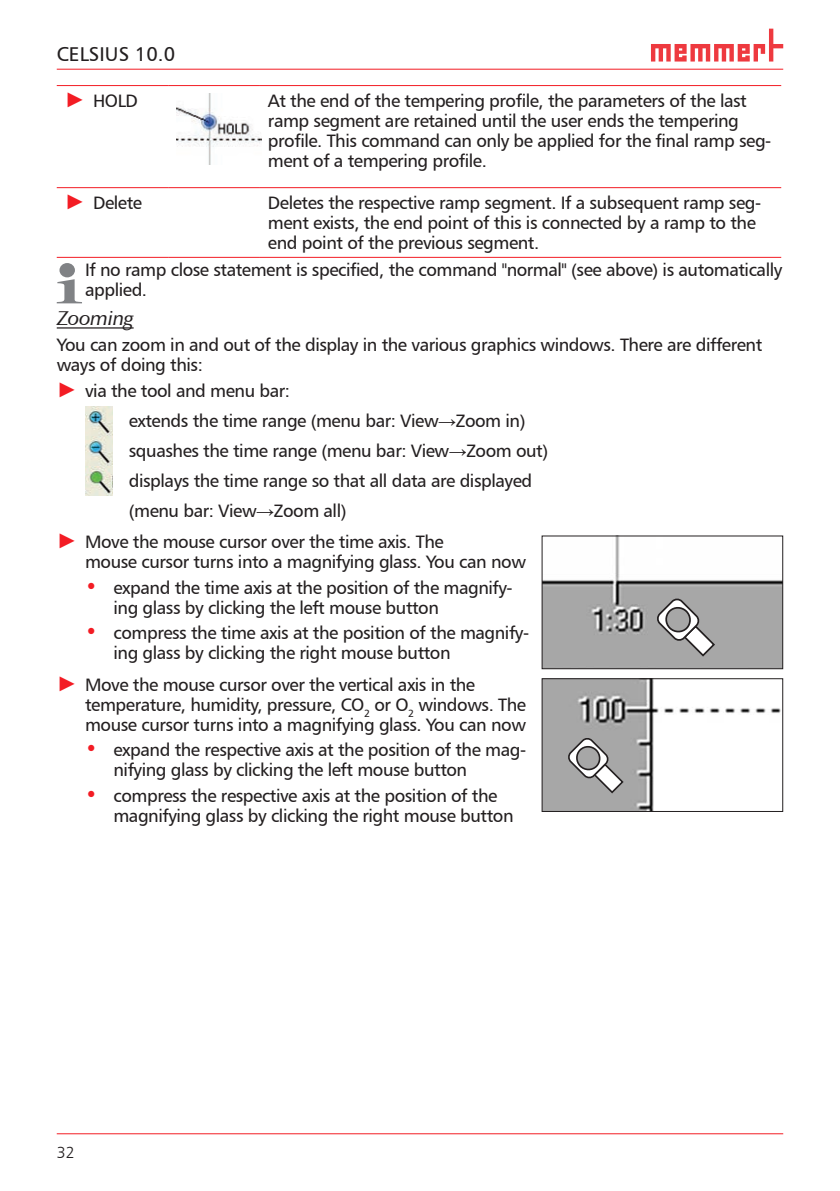
<style>
.page{position:relative;width:840px;height:1191px;background:#fff}
.page>*{position:absolute;margin:0;border:0;box-sizing:border-box;transform-origin:0 0}
.t1{font:20px "Humanist 777 BT Roman B";color:#231f20}
.Titel_4{font:italic 600 20px "Zapf Humanist 601 BT";color:#231f20}
.Fließtext_links{font:18px/20px "Humanist 777 BT Roman B";letter-spacing:-.025em;color:#231f20}
.Hinweis{font:18px/20px "Humanist 777 BT Roman B";letter-spacing:-.025em;color:#231f20}
.t2{font:16px "Humanist 777 BT Light B";color:#231f20}
.s1{font-family:"Arial";font-size:21px;color:#f31c24}
.s2{font-family:"Arial"}
.s3{font-size:21px;color:#f31c24}
</style>
<div class="page">
<hr style="left:57px;top:69px;width:725px;height:1px;background:#f31c24">
<hr style="left:57px;top:1133px;width:725px;height:1px;background:#f31c24">
<svg style="left:651px;top:29px;width:131px;height:33px"></svg>
<hr style="left:57px;top:327px;width:76px;height:1px;background:#231f20">
<hr style="left:57px;top:85px;width:111px;height:1px;background:#f31c24">
<hr style="left:168px;top:85px;width:92px;height:1px;background:#f31c24">
<hr style="left:260px;top:85px;width:520px;height:1px;background:#f31c24">
<hr style="left:57px;top:187px;width:111px;height:1px;background:#f31c24">
<hr style="left:57px;top:257px;width:111px;height:1px;background:#f31c24">
<hr style="left:168px;top:187px;width:92px;height:1px;background:#f31c24">
<hr style="left:168px;top:257px;width:92px;height:1px;background:#f31c24">
<hr style="left:260px;top:187px;width:520px;height:1px;background:#f31c24">
<hr style="left:260px;top:257px;width:520px;height:1px;background:#f31c24">
<img style="left:176px;top:94px;width:85px;height:71px">
<img style="left:85px;top:406px;width:27px;height:89px">
<svg style="left:57px;top:279px;width:25px;height:24px"></svg>
<div style="left:59px;top:263px;width:16px;height:14px;background:#808285;border-radius:50%"></div>
<img style="left:543px;top:537px;width:237px;height:130px">
<svg style="left:656px;top:596px;width:59px;height:62px"></svg>
<div style="left:541px;top:535px;width:241px;height:134px;border:1px solid #231f20"></div>
<img style="left:543px;top:680px;width:237px;height:130px">
<svg style="left:568px;top:736px;width:56px;height:58px"></svg>
<div style="left:541px;top:678px;width:241px;height:134px;border:1px solid #231f20"></div>
<p class="t1" style="left:57px;top:42px;width:120px">CELSIUS 10.0</p>
<p class="Fließtext_links" style="left:65px;top:91px;width:75px"><span class="s1">►</span> HOLD</p>
<p class="Fließtext_links" style="left:268px;top:91px;width:504px">At the end of the tempering profile, the parameters of the last ramp segment are retained until the user ends the tempering profile. This command can only be applied for the final ramp seg&shy;ment of a tempering profile.</p>
<p class="Fließtext_links" style="left:65px;top:193px;width:79px"><span class="s1">►</span> Delete</p>
<p class="Fließtext_links" style="left:268px;top:193px;width:494px">Deletes the respective ramp segment. If a subsequent ramp seg&shy;ment exists, the end point of this is connected by a ramp to the end point of the previous segment.</p>
<p class="Hinweis" style="left:85px;top:259px;width:698px">If no ramp close statement is specified, the command "normal" (see above) is automatically applied.</p>
<p class="Titel_4" style="left:57px;top:306px;width:78px">Zooming</p>
<p class="Fließtext_links" style="left:57px;top:334px;width:706px">You can zoom in and out of the display in the various graphics windows. There are different ways of doing this:</p>
<p class="Fließtext_links" style="left:129px;top:375px;width:420px;line-height:30px;text-indent:-72px"><span class="s1">►</span> via the tool and menu bar:<br>extends the time range (menu bar: View<span class="s2">→</span>Zoom in) squashes the time range (menu bar: View<span class="s2">→</span>Zoom out) displays the time range so that all data are displayed (menu bar: View<span class="s2">→</span>Zoom all)</p>
<p class="Fließtext_links" style="left:85px;top:531px;width:442px;text-indent:-28px"><span class="s1">►</span> Move the mouse cursor over the time axis. The<br>mouse cursor turns into a magnifying glass. You can now</p>
<p class="Fließtext_links" style="left:113px;top:577px;width:400px;text-indent:-28px"><span class="s3">•</span> expand the time axis at the position of the magnify&shy;ing glass by clicking the left mouse button</p>
<p class="Fließtext_links" style="left:113px;top:623px;width:417px;text-indent:-28px"><span class="s3">•</span> compress the time axis at the position of the magnify&shy;ing glass by clicking the right mouse button</p>
<p class="Fließtext_links" style="left:85px;top:674px;width:442px;text-indent:-28px"><span class="s1">►</span> Move the mouse cursor over the vertical axis in the temperature, humidity, pressure, CO<sub>2</sub> or O<sub>2</sub> windows. The mouse cursor turns into a magnifying glass. You can now</p>
<p class="Fließtext_links" style="left:113px;top:740px;width:414px;text-indent:-28px"><span class="s3">•</span> expand the respective axis at the position of the mag&shy;nifying glass by clicking the left mouse button</p>
<p class="Fließtext_links" style="left:113px;top:785px;width:401px;text-indent:-28px"><span class="s3">•</span> compress the respective axis at the position of the magnifying glass by clicking the right mouse button</p>
<p class="t2" style="left:57px;top:1142px;width:19px">32</p>
</div>
